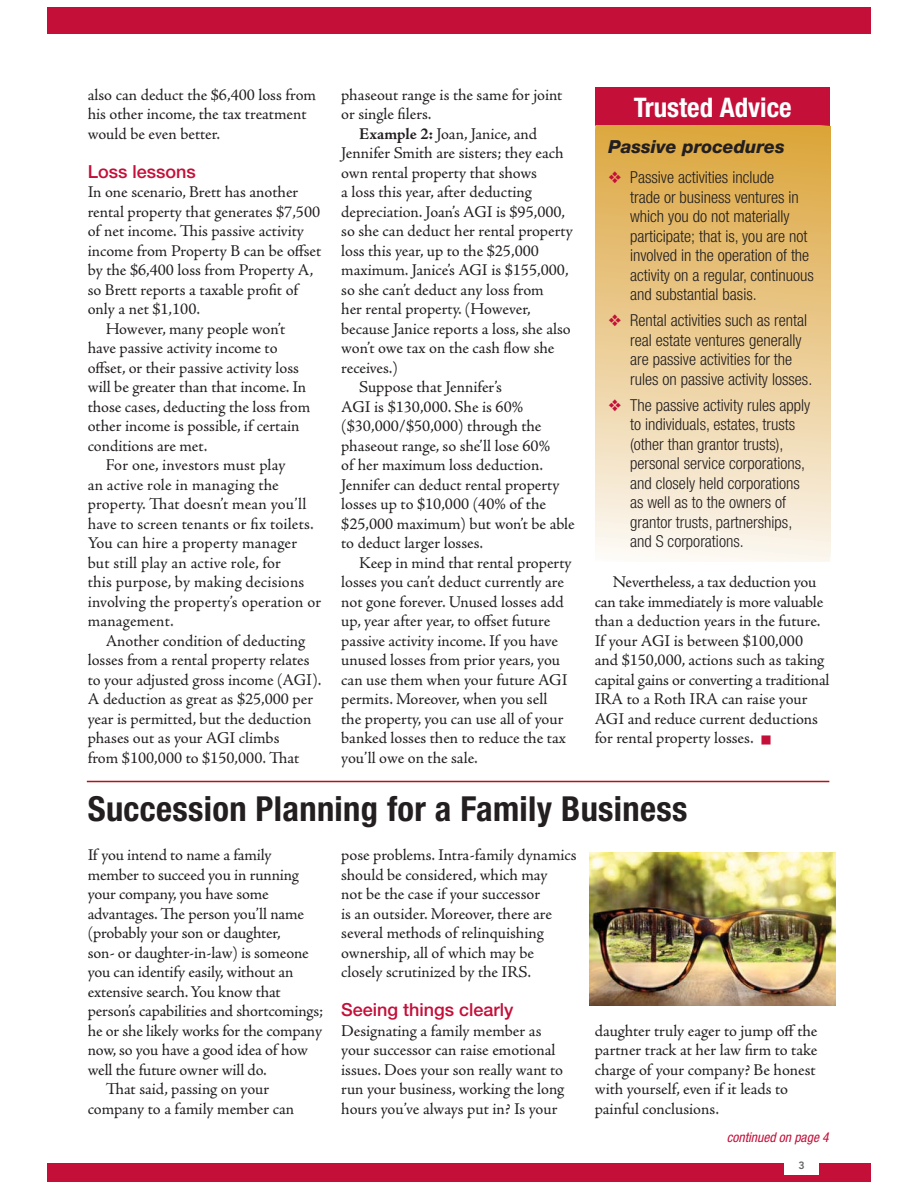
<style>
.page{position:relative;width:918px;height:1188px;background:#fff}
.page>*{position:absolute;margin:0;border:0;box-sizing:border-box;transform-origin:0 0}
.t1{font:700 condensed 34.5px "Helvetica Neue";letter-spacing:.01em;color:#231f20}
.t2{font:700 condensed 27px "Helvetica Neue";color:#fff}
.t3{font:500 18px "Helvetica Neue";color:#c40f39}
.t4{font:italic 800 18px "Helvetica Neue";color:#231f20}
.t5{font:16.5px/19.5px "Adobe Jenson Pro";color:#231f20}
.t6{font:300 condensed 16.5px/19.5px "Helvetica Neue";color:#231f20}
.t7{font:italic condensed 13.5px "Helvetica Neue";color:#c40f39}
.t8{font:800 10.5px "Avenir";color:#636466}
.s1{font-weight:700}
.s2{color:#c40f39}
</style>
<div class="page">
<div style="left:47px;top:7px;width:824px;height:27px;background:#c40f39"></div>
<div style="left:47px;top:1163px;width:824px;height:18px;background:#c40f39"></div>
<div style="left:785px;top:1156px;width:34px;height:19px;background:#fff"></div>
<hr style="left:87px;top:781px;width:742px;height:1px;background:#b5111a">
<div style="left:595px;top:88px;width:235px;height:38px;background:#c40f39"></div>
<svg style="left:595px;top:126px;width:235px;height:435px;background:#ebcd95"></svg>
<img style="left:589px;top:852px;width:247px;height:154px">
<p class="t5" style="left:88px;top:87px;width:230px">also can deduct the $6,400 loss from his other income, the tax treatment would be even better.</p>
<p class="t3" style="left:88px;top:165px;width:110px">Loss lessons</p>
<p class="t5" style="left:88px;top:184px;width:212px">In one scenario, Brett has another</p>
<p class="t5" style="left:88px;top:204px;width:234px">rental property that generates $7,500</p>
<p class="t5" style="left:88px;top:223px;width:218px">of net income. This passive activity</p>
<p class="t5" style="left:88px;top:243px;width:235px">income from Property B can be offset</p>
<p class="t5" style="left:88px;top:262px;width:227px">by the $6,400 loss from Property A,</p>
<p class="t5" style="left:88px;top:282px;width:212px">so Brett reports a taxable profit of</p>
<p class="t5" style="left:88px;top:301px;width:114px">only a net $1,100.</p>
<p class="t5" style="left:106px;top:321px;width:181px">However, many people won’t</p>
<p class="t5" style="left:88px;top:340px;width:191px">have passive activity income to</p>
<p class="t5" style="left:88px;top:360px;width:213px">offset, or their passive activity loss</p>
<p class="t5" style="left:88px;top:379px;width:220px">will be greater than that income. In</p>
<p class="t5" style="left:88px;top:399px;width:224px">those cases, deducting the loss from</p>
<p class="t5" style="left:88px;top:418px;width:213px">other income is possible, if certain</p>
<p class="t5" style="left:88px;top:438px;width:121px">conditions are met.</p>
<p class="t5" style="left:106px;top:457px;width:181px">For one, investors must play</p>
<p class="t5" style="left:88px;top:477px;width:193px">an active role in managing the</p>
<p class="t5" style="left:88px;top:496px;width:220px">property. That doesn’t mean you’ll</p>
<p class="t5" style="left:88px;top:516px;width:227px">have to screen tenants or fix toilets.</p>
<p class="t5" style="left:88px;top:535px;width:211px">You can hire a property manager</p>
<p class="t5" style="left:88px;top:555px;width:195px">but still play an active role, for</p>
<p class="t5" style="left:88px;top:574px;width:218px">this purpose, by making decisions</p>
<p class="t5" style="left:88px;top:594px;width:235px">involving the property’s operation or</p>
<p class="t5" style="left:88px;top:613px;width:88px">management.</p>
<p class="t5" style="left:106px;top:633px;width:201px">Another condition of deducting</p>
<p class="t5" style="left:88px;top:652px;width:223px">losses from a rental property relates</p>
<p class="t5" style="left:88px;top:672px;width:235px">to your adjusted gross income (AGI).</p>
<p class="t5" style="left:88px;top:691px;width:227px">A deduction as great as $25,000 per</p>
<p class="t5" style="left:88px;top:711px;width:225px">year is permitted, but the deduction</p>
<p class="t5" style="left:88px;top:730px;width:193px">phases out as your AGI climbs</p>
<p class="t5" style="left:88px;top:750px;width:213px">from $100,000 to $150,000. That</p>
<p class="t5" style="left:341px;top:87px;width:223px">phaseout range is the same for joint</p>
<p class="t5" style="left:341px;top:106px;width:92px">or single filers.</p>
<p class="t5" style="left:359px;top:126px;width:179px"><span class="s1">Example 2:</span> Joan, Janice, and</p>
<p class="t5" style="left:341px;top:145px;width:224px">Jennifer Smith are sisters; they each</p>
<p class="t5" style="left:341px;top:165px;width:197px">own rental property that shows</p>
<p class="t5" style="left:341px;top:184px;width:192px">a loss this year, after deducting</p>
<p class="t5" style="left:341px;top:204px;width:225px">depreciation. Joan’s AGI is $95,000,</p>
<p class="t5" style="left:341px;top:223px;width:233px">so she can deduct her rental property</p>
<p class="t5" style="left:341px;top:243px;width:199px">loss this year, up to the $25,000</p>
<p class="t5" style="left:341px;top:262px;width:229px">maximum. Janice’s AGI is $155,000,</p>
<p class="t5" style="left:341px;top:282px;width:204px">so she can’t deduct any loss from</p>
<p class="t5" style="left:341px;top:301px;width:191px">her rental property. (However,</p>
<p class="t5" style="left:341px;top:321px;width:231px">because Janice reports a loss, she also</p>
<p class="t5" style="left:341px;top:340px;width:215px">won’t owe tax on the cash flow she</p>
<p class="t5" style="left:341px;top:360px;width:58px">receives.)</p>
<p class="t5" style="left:359px;top:379px;width:144px">Suppose that Jennifer’s</p>
<p class="t5" style="left:341px;top:399px;width:184px">AGI is $130,000. She is 60%</p>
<p class="t5" style="left:341px;top:418px;width:202px">($30,000/$50,000) through the</p>
<p class="t5" style="left:341px;top:438px;width:210px">phaseout range, so she’ll lose 60%</p>
<p class="t5" style="left:341px;top:457px;width:203px">of her maximum loss deduction.</p>
<p class="t5" style="left:341px;top:477px;width:220px">Jennifer can deduct rental property</p>
<p class="t5" style="left:341px;top:496px;width:206px">losses up to $10,000 (40% of the</p>
<p class="t5" style="left:341px;top:516px;width:235px">$25,000 maximum) but won’t be able</p>
<p class="t5" style="left:341px;top:535px;width:143px">to deduct larger losses.</p>
<p class="t5" style="left:359px;top:555px;width:214px">Keep in mind that rental property</p>
<p class="t5" style="left:341px;top:574px;width:224px">losses you can’t deduct currently are</p>
<p class="t5" style="left:341px;top:594px;width:224px">not gone forever. Unused losses add</p>
<p class="t5" style="left:341px;top:613px;width:211px">up, year after year, to offset future</p>
<p class="t5" style="left:341px;top:633px;width:218px">passive activity income. If you have</p>
<p class="t5" style="left:341px;top:652px;width:220px">unused losses from prior years, you</p>
<p class="t5" style="left:341px;top:672px;width:228px">can use them when your future AGI</p>
<p class="t5" style="left:341px;top:691px;width:208px">permits. Moreover, when you sell</p>
<p class="t5" style="left:341px;top:711px;width:224px">the property, you can use all of your</p>
<p class="t5" style="left:341px;top:730px;width:226px">banked losses then to reduce the tax</p>
<p class="t5" style="left:341px;top:750px;width:138px">you’ll owe on the sale.</p>
<h2 class="t2" style="left:634px;top:98px;width:159px">Trusted Advice</h2>
<p class="t4" style="left:608px;top:140px;width:178px">Passive procedures</p>
<p class="t6" style="left:630px;top:169px;width:185px;text-indent:-22px"><span class="s2">❖</span> Passive activities include<br>trade or business ventures in which you do not materially participate; that is, you are not involved in the operation of the activity on a regular, continuous and substantial basis.</p>
<p class="t6" style="left:630px;top:312px;width:184px;text-indent:-22px"><span class="s2">❖</span> Rental activities such as rental real estate ventures generally are passive activities for the rules on passive activity losses.</p>
<p class="t6" style="left:630px;top:397px;width:182px;text-indent:-22px"><span class="s2">❖</span> The passive activity rules apply to individuals, estates, trusts (other than grantor trusts), personal service corporations, and closely held corporations as well as to the owners of grantor trusts, partnerships, and S corporations.</p>
<p class="t5" style="left:595px;top:574px;width:236px;text-indent:18px">Nevertheless, a tax deduction you can take immediately is more valuable than a deduction years in the future.<br>If your AGI is between $100,000 and $150,000, actions such as taking capital gains or converting a traditional IRA to a Roth IRA can raise your AGI and reduce current deductions for rental property losses.</p>
<h1 class="t1" style="left:88px;top:797px;width:601px">Succession Planning for a Family Business</h1>
<p class="t5" style="left:88px;top:847px;width:185px">If you intend to name a family</p>
<p class="t5" style="left:88px;top:867px;width:213px">member to succeed you in running</p>
<p class="t5" style="left:88px;top:886px;width:182px">your company, you have some</p>
<p class="t5" style="left:88px;top:906px;width:218px">advantages. The person you’ll name</p>
<p class="t5" style="left:88px;top:925px;width:195px">(probably your son or daughter,</p>
<p class="t5" style="left:88px;top:945px;width:223px">son- or daughter-in-law) is someone</p>
<p class="t5" style="left:88px;top:964px;width:207px">you can identify easily, without an</p>
<p class="t5" style="left:88px;top:984px;width:195px">extensive search. You know that</p>
<p class="t5" style="left:88px;top:1003px;width:237px">person’s capabilities and shortcomings;</p>
<p class="t5" style="left:88px;top:1023px;width:236px">he or she likely works for the company</p>
<p class="t5" style="left:88px;top:1042px;width:222px">now, so you have a good idea of how</p>
<p class="t5" style="left:88px;top:1062px;width:181px">well the future owner will do.</p>
<p class="t5" style="left:106px;top:1081px;width:165px">That said, passing on your</p>
<p class="t5" style="left:88px;top:1101px;width:208px">company to a family member can</p>
<p class="t5" style="left:341px;top:847px;width:237px">pose problems. Intra-family dynamics should be considered, which may<br>not be the case if your successor<br>is an outsider. Moreover, there are several methods of relinquishing ownership, all of which may be closely scrutinized by the IRS.</p>
<p class="t3" style="left:341px;top:1003px;width:174px">Seeing things clearly</p>
<p class="t5" style="left:341px;top:1023px;width:225px">Designating a family member as your successor can raise emotional issues. Does your son really want to run your business, working the long hours you’ve always put in? Is your</p>
<p class="t5" style="left:595px;top:1023px;width:224px">daughter truly eager to jump off the partner track at her law firm to take charge of your company? Be honest with yourself, even if it leads to painful conclusions.</p>
<p class="t7" style="left:727px;top:1133px;width:104px">continued on page 4</p>
<p class="t8" style="left:799px;top:1161px;width:8px">3</p>
</div>
